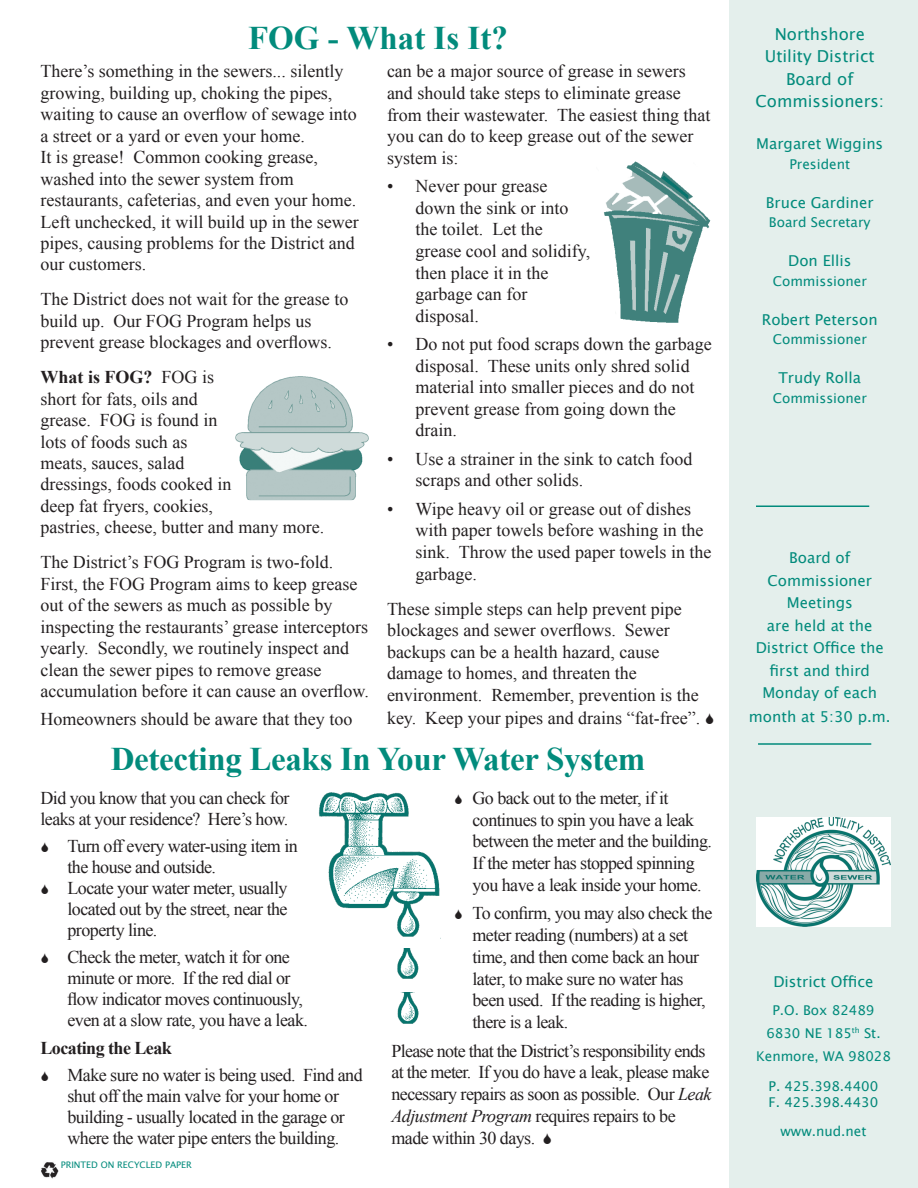
<style>
.page{position:relative;width:918px;height:1188px;background:#fff}
.page>*{position:absolute;margin:0;border:0;box-sizing:border-box;transform-origin:0 0}
.t1{font:700 33px "Times New Roman";letter-spacing:-.01em;color:#028b7c}
.t2{font:18px/21.5px "Times New Roman";color:#231f20}
.t3{font:18px/21.8px "Times New Roman";letter-spacing:-.03em;color:#231f20}
.t4{font:700 18px "Times New Roman";letter-spacing:-.03em;color:#231f20}
.t5{font:16.5px/22.5px "Lucida Sans Unicode";color:#028b7c;text-align:center}
.t6{font:15px/22.5px "Lucida Sans Unicode";color:#028b7c;text-align:center}
.t7{font:13.5px/23px "Lucida Sans Unicode";color:#028b7c;text-align:center}
.t8{font:13.5px/16.2px "Lucida Sans Unicode";color:#008778}
.t9{font:9px "Lucida Sans Unicode";color:#028b7c}
.s1{font-weight:700}
.s2{font-style:italic}
.s3{font-family:"Arial";font-size:16.5px}
</style>
<div class="page">
<div style="left:729px;top:0;width:189px;height:1188px;background:#e4efec"></div>
<hr style="left:756px;top:506px;width:113px;height:1px;background:#028b7c">
<hr style="left:758px;top:743px;width:113px;height:2px;background:#028b7c">
<img style="left:756px;top:817px;width:135px;height:109px">
<img style="left:41px;top:1162px;width:17px;height:17px">
<img style="left:318px;top:792px;width:122px;height:145px">
<img style="left:397px;top:948px;width:22px;height:31px">
<img style="left:397px;top:993px;width:22px;height:31px">
<img style="left:604px;top:161px;width:107px;height:162px">
<img style="left:235px;top:376px;width:134px;height:124px">
<h1 class="t1" style="left:248px;top:15px;width:261px">FOG - What Is It?</h1>
<p class="t2" style="left:40px;top:60px;width:320px">There’s something in the sewers... silently growing, building up, choking the pipes, waiting to cause an overflow of sewage into a street or a yard or even your home.<br>It is grease! Common cooking grease, washed into the sewer system from restaurants, cafeterias, and even your home.<br>Left unchecked, it will build up in the sewer pipes, causing problems for the District and our customers.</p>
<p class="t2" style="left:40px;top:288px;width:309px">The District does not wait for the grease to build up. Our FOG Program helps us prevent grease blockages and overflows.</p>
<p class="t2" style="left:40px;top:366px;width:285px"><span class="s1">What is FOG?</span> FOG is<br>short for fats, oils and<br>grease. FOG is found in<br>lots of foods such as<br>meats, sauces, salad<br>dressings, foods cooked in<br>deep fat fryers, cookies,<br>pastries, cheese, butter and many more.</p>
<p class="t2" style="left:40px;top:551px;width:330px">The District’s FOG Program is two-fold.<br>First, the FOG Program aims to keep grease out of the sewers as much as possible by inspecting the restaurants’ grease interceptors yearly. Secondly, we routinely inspect and clean the sewer pipes to remove grease accumulation before it can cause an overflow.</p>
<p class="t2" style="left:40px;top:708px;width:313px">Homeowners should be aware that they too</p>
<p class="t2" style="left:387px;top:60px;width:325px">can be a major source of grease in sewers and should take steps to eliminate grease from their wastewater. The easiest thing that you can do to keep grease out of the sewer system is:</p>
<p class="t2" style="left:415px;top:175px;width:176px;text-indent:-28px">• Never pour grease down the sink or into the toilet. Let the grease cool and solidify, then place it in the garbage can for disposal.</p>
<p class="t2" style="left:415px;top:333px;width:298px;text-indent:-28px">• Do not put food scraps down the garbage disposal. These units only shred solid material into smaller pieces and do not prevent grease from going down the drain.</p>
<p class="t2" style="left:415px;top:448px;width:278px;text-indent:-28px">• Use a strainer in the sink to catch food scraps and other solids.</p>
<p class="t2" style="left:415px;top:498px;width:298px;text-indent:-28px">• Wipe heavy oil or grease out of dishes with paper towels before washing in the sink. Throw the used paper towels in the garbage.</p>
<p class="t2" style="left:387px;top:597px;width:315px">These simple steps can help prevent pipe blockages and sewer overflows. Sewer backups can be a health hazard, cause damage to homes, and threaten the environment. Remember, prevention is the key. Keep your pipes and drains “fat-free”.</p>
<h1 class="t1" style="left:111px;top:736px;width:536px">Detecting Leaks In Your Water System</h1>
<p class="t3" style="left:472px;top:787px;width:241px">Go back out to the meter, if it continues to spin you have a leak between the meter and the building.<br>If the meter has stopped spinning you have a leak inside your home.</p>
<p class="t3" style="left:472px;top:902px;width:241px">To confirm, you may also check the meter reading (numbers) at a set time, and then come back an hour later, to make sure no water has been used. If the reading is higher, there is a leak.</p>
<p class="t3" style="left:391px;top:1039px;width:322px">Please note that the District’s responsibility ends at the meter. If you do have a leak, please make necessary repairs as soon as possible. Our <span class="s2">Leak Adjustment Program</span> requires repairs to be made within 30 days.</p>
<p class="t3" style="left:40px;top:787px;width:251px;line-height:20.9px">Did you know that you can check for leaks at your residence? Here’s how.</p>
<p class="t3" style="left:68px;top:836px;width:232px;line-height:20.9px">Turn off every water-using item in the house and outside.<br>Locate your water meter, usually located out by the street, near the property line.</p>
<p class="t3" style="left:68px;top:947px;width:242px;line-height:20.9px">Check the meter, watch it for one minute or more. If the red dial or flow indicator moves continuously, even at a slow rate, you have a leak.</p>
<p class="t4" style="left:41px;top:1035px;width:133px">Locating the Leak</p>
<p class="t3" style="left:67px;top:1064px;width:297px;line-height:20.9px">Make sure no water is being used. Find and shut off the main valve for your home or building <span class="s3">-</span> usually located in the garage or where the water pipe enters the building.</p>
<p class="t9" style="left:61px;top:1158px;width:133px">PRINTED ON RECYCLED PAPER</p>
<p class="t5" style="left:755px;top:23px;width:130px">Northshore<br>Utility District<br>Board of<br>Commissioners:</p>
<p class="t6" style="left:756px;top:133px;width:128px">Margaret Wiggins</p>
<p class="t7" style="left:789px;top:153px;width:62px">President</p>
<p class="t6" style="left:766px;top:191px;width:109px">Bruce Gardiner</p>
<p class="t7" style="left:769px;top:211px;width:103px">Board Secretary</p>
<p class="t6" style="left:788px;top:250px;width:65px">Don Ellis</p>
<p class="t7" style="left:773px;top:270px;width:96px">Commissioner</p>
<p class="t6" style="left:762px;top:308px;width:117px">Robert Peterson</p>
<p class="t7" style="left:773px;top:328px;width:96px">Commissioner</p>
<p class="t6" style="left:779px;top:367px;width:84px">Trudy Rolla</p>
<p class="t7" style="left:773px;top:387px;width:96px">Commissioner</p>
<p class="t6" style="left:756px;top:547px;width:130px">Board of<br>Commissioner<br>Meetings<br>are held at the<br>District Office the first and third<br>Monday of each</p>
<p class="t6" style="left:749px;top:706px;width:143px">month at 5:30 p.m.</p>
<p class="t6" style="left:773px;top:970px;width:102px">District Office</p>
<p class="t7" style="left:756px;top:999px;width:136px">P.O. Box 82489<br>6830 NE 185<sup>th</sup> St.<br>Kenmore, WA 98028</p>
<p class="t8" style="left:769px;top:1078px;width:111px">P. 425.398.4400<br>F. 425.398.4430</p>
<p class="t7" style="left:781px;top:1120px;width:87px">www.nud.net</p>
</div>
